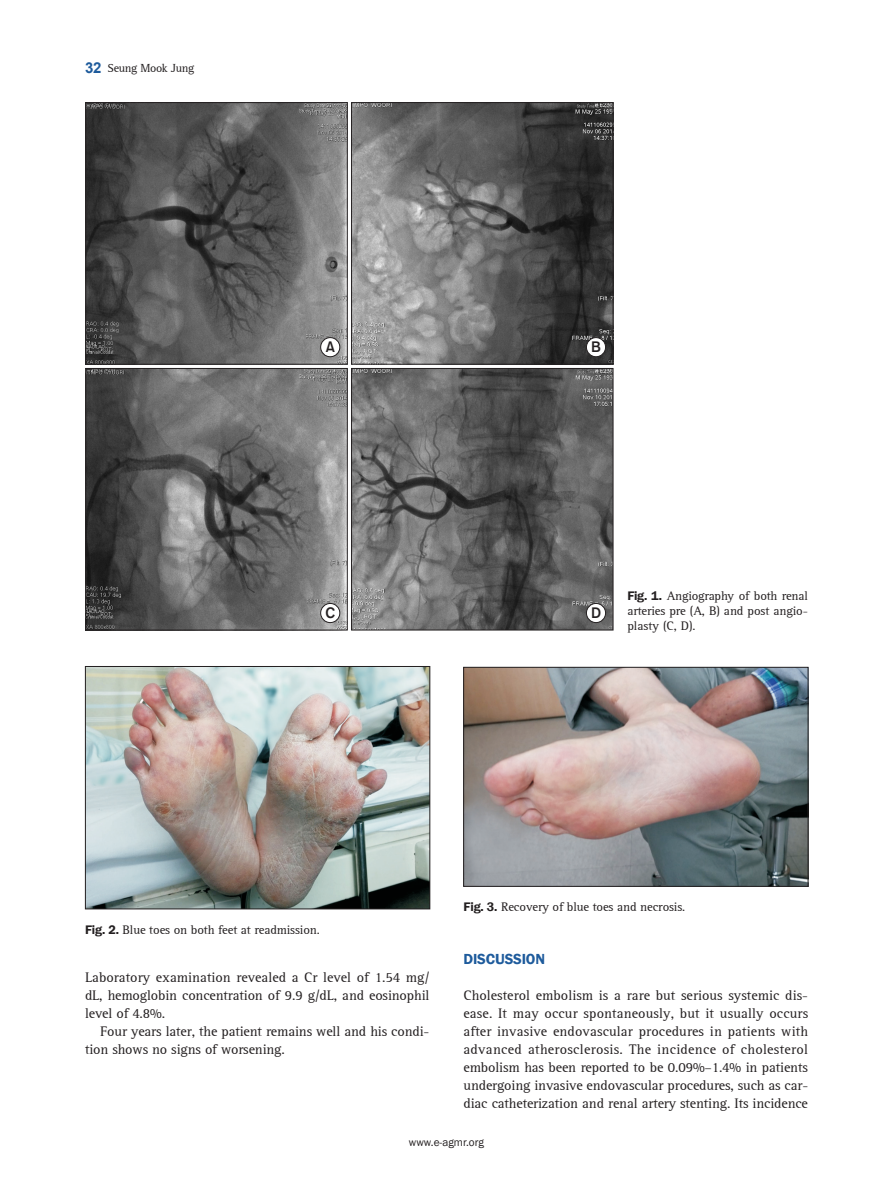
<style>
.page{position:relative;width:893px;height:1191px;background:#fff}
.page>*{position:absolute;margin:0;border:0;box-sizing:border-box;transform-origin:0 0}
.t1{font:600 15px "Franklin Gothic";letter-spacing:-.01em;color:#1e5b9c}
.t2{font:15px "Gothic 725 BT Bold A";color:#231f20}
.t3{font:14.25px/18px "Rotisser";letter-spacing:-.01em;color:#231f20;text-align:justify}
.t4{font:12.75px/15px "Rotisser";letter-spacing:-.01em;color:#231f20;text-align:justify}
.t5{font:12px "Rotisser";letter-spacing:-.025em;color:#231f20}
.t6{font:11.25px "Franklin Gothic";color:#231f20}
.s1{font-family:"Arial";font-weight:700;font-size:15px;color:#1e5b9c}
.s2{font-family:"Franklin Gothic";font-weight:600}
</style>
<div class="page">
<svg style="left:85px;top:102px;width:529px;height:528px;background:#636363"></svg>
<div style="left:321px;top:337px;width:19px;height:20px;background:#fff;border-radius:50%"></div>
<div style="left:320px;top:337px;width:20px;height:20px;border:1px solid #231f20;border-radius:50%"></div>
<div style="left:586px;top:337px;width:20px;height:20px;background:#fff;border-radius:50%"></div>
<div style="left:586px;top:337px;width:20px;height:20px;border:1px solid #231f20;border-radius:50%"></div>
<div style="left:321px;top:603px;width:19px;height:19px;background:#fff;border-radius:50%"></div>
<div style="left:320px;top:603px;width:20px;height:20px;border:1px solid #231f20;border-radius:50%"></div>
<div style="left:586px;top:603px;width:20px;height:19px;background:#fff;border-radius:50%"></div>
<div style="left:586px;top:603px;width:20px;height:20px;border:1px solid #231f20;border-radius:50%"></div>
<img style="left:87px;top:668px;width:341px;height:239px">
<div style="left:85px;top:666px;width:345px;height:243px;border:1px solid #231f20"></div>
<img style="left:465px;top:669px;width:341px;height:215px">
<div style="left:463px;top:667px;width:345px;height:219px;border:1px solid #231f20"></div>
<p class="t5" style="left:85px;top:61px;width:111px"><span class="s1">32</span> Seung Mook Jung</p>
<p class="t2" style="left:326px;top:338px;width:11px">A</p>
<p class="t2" style="left:591px;top:338px;width:11px">B</p>
<p class="t2" style="left:325px;top:604px;width:11px">C</p>
<p class="t2" style="left:591px;top:604px;width:12px">D</p>
<p class="t4" style="left:627px;top:588px;width:182px"><span class="s2">Fig. 1.</span> Angiography of both renal arteries pre (A, B) and post angio&shy;plasty (C, D).</p>
<p class="t4" style="left:463px;top:900px;width:223px"><span class="s2">Fig. 3.</span> Recovery of blue toes and necrosis.</p>
<p class="t4" style="left:85px;top:922px;width:236px"><span class="s2">Fig. 2.</span> Blue toes on both feet at readmission.</p>
<p class="t3" style="left:85px;top:968px;width:346px">Laboratory examination revealed a Cr level of 1.54 mg/ dL, hemoglobin concentration of 9.9 g/dL, and eosinophil level of 4.8%.</p>
<p class="t3" style="left:85px;top:1022px;width:346px;text-indent:15px">Four years later, the patient remains well and his condi&shy;tion shows no signs of worsening.</p>
<p class="t1" style="left:463px;top:950px;width:83px">DISCUSSION</p>
<p class="t3" style="left:463px;top:986px;width:346px">Cholesterol embolism is a rare but serious systemic dis&shy;ease. It may occur spontaneously, but it usually occurs after invasive endovascular procedures in patients with advanced atherosclerosis. The incidence of cholesterol embolism has been reported to be 0.09%–1.4% in patients undergoing invasive endovascular procedures, such as car&shy;diac catheterization and renal artery stenting. Its incidence</p>
<p class="t6" style="left:409px;top:1135px;width:77px">www.e-agmr.org</p>
</div>
